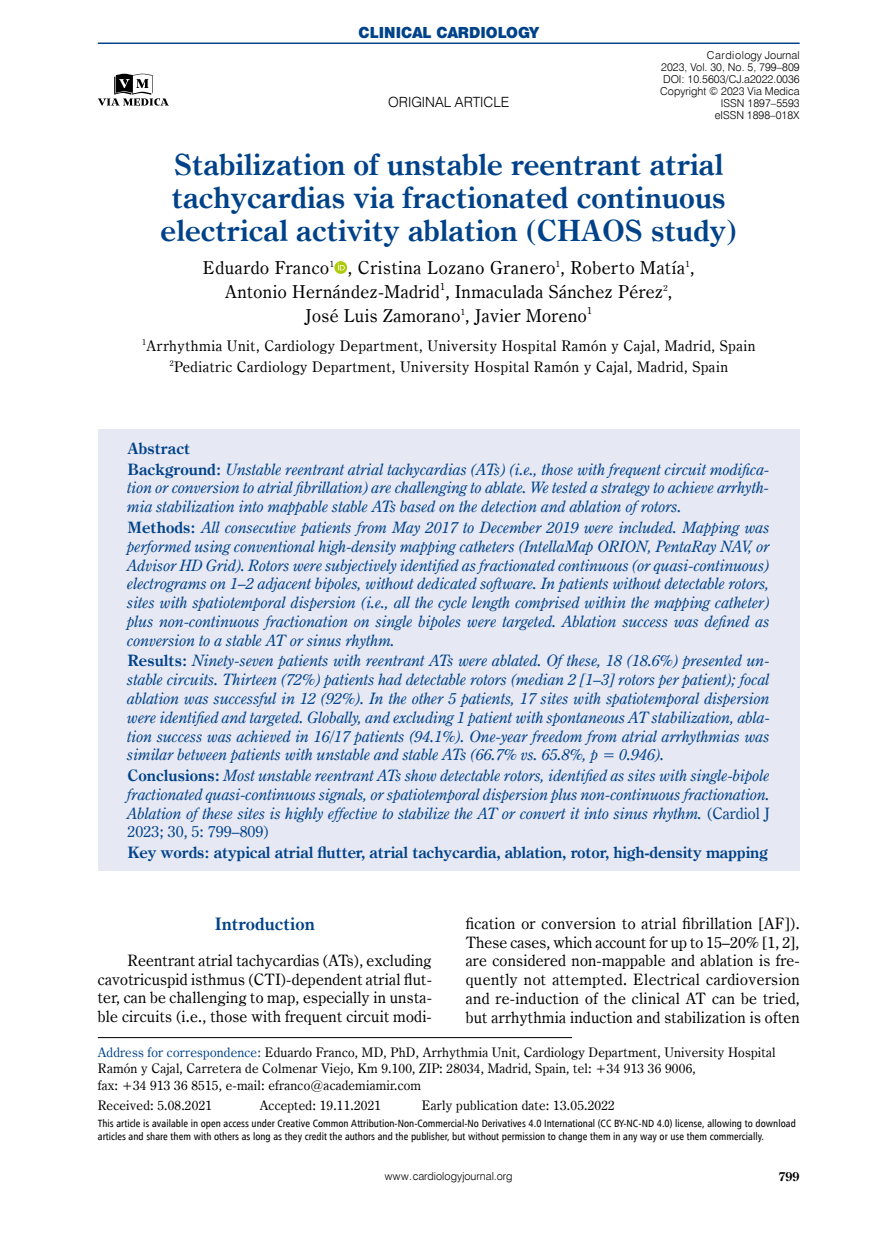
<style>
.page{position:relative;width:872px;height:1234px;background:#fff}
.page>*{position:absolute;margin:0;border:0;box-sizing:border-box;transform-origin:0 0}
.t1{font:700 29.4px/33px "Century Oldst EU";color:#004289;text-align:center}
.t2{font:17.85px/24px "Century Oldst EU";letter-spacing:.025em;color:#000;text-align:center}
.t3{font:700 17.25px "Century Oldst EU";color:#004289}
.t4{font:italic 15.75px/18.8px "Century Oldst EU";color:#004289;text-align:justify}
.t5{font:15.75px/18.8px "Century Oldst EU";letter-spacing:.015em;color:#000;text-align:justify}
.t6{font:700 15.75px "Century Oldst EU";letter-spacing:-.01em;color:#004289}
.t7{font:14.7px/21px "Century Oldst EU";letter-spacing:.035em;color:#000;text-align:center}
.t8{font:14.1px "Swis 721 Blk 2 EU";color:#004289}
.t9{font:14.1px "Swis 721 Lt EU";color:#000}
.t10{font:13.2px/16.5px "Century Oldst EU";letter-spacing:.015em;color:#000}
.t11{font:700 12.75px "Century Oldst EU";color:#000}
.t12{font:10.95px/12px "Swis 721 Lt EU";color:#000;text-align:right}
.t13{font:10.5px/12.8px "Humnst 777 Cn EU";color:#000}
.s1{font-weight:700;font-style:normal}
.s2{font-style:normal}
.s3{color:#004289}
</style>
<div class="page">
<hr style="left:98px;top:1037px;width:474px;height:1px;background:#000">
<svg style="left:98px;top:74px;width:71px;height:32px"></svg>
<hr style="left:98px;top:42px;width:701px;height:2px;background:#004289">
<svg style="left:334px;top:261px;width:13px;height:13px"></svg>
<svg style="left:338px;top:263px;width:7px;height:7px"></svg>
<div style="left:98px;top:429px;width:701px;height:442px;background:#e6e8f4"></div>
<p class="t8" style="left:358px;top:23px;width:182px">CLINICAL CARDIOLOGY</p>
<p class="t9" style="left:388px;top:93px;width:123px">ORIGINAL ARTICLE</p>
<p class="t12" style="left:660px;top:49px;width:141px">Cardiology Journal<br>2023, Vol. 30, No. 5, 799–809<br>DOI: 10.5603/CJ.a2022.0036<br>Copyright © 2023 Via Medica<br>ISSN 1897–5593<br>eISSN 1898–018X</p>
<h1 class="t1" style="left:160px;top:149px;width:578px">Stabilization of unstable reentrant atrial tachycardias via fractionated continuous electrical activity ablation (CHAOS study)</h1>
<p class="t2" style="left:203px;top:256px;width:493px">Eduardo Franco<sup>1</sup> , Cristina Lozano Granero<sup>1</sup>, Roberto Matía<sup>1</sup>,<br>Antonio Hernández-Madrid<sup>1</sup>, Inmaculada Sánchez Pérez<sup>2</sup>,<br>José Luis Zamorano<sup>1</sup>, Javier Moreno<sup>1</sup></p>
<p class="t7" style="left:142px;top:336px;width:615px"><sup>1</sup>Arrhythmia Unit, Cardiology Department, University Hospital Ramón y Cajal, Madrid, Spain<br><sup>2</sup>Pediatric Cardiology Department, University Hospital Ramón y Cajal, Madrid, Spain</p>
<p class="t4" style="left:128px;top:438px;width:644px;line-height:20.9px"><span class="s1">Abstract<br>Background:</span> Unstable reentrant atrial tachycardias (ATs) (i.e., those with frequent circuit modifica-</p>
<p class="t4" style="left:128px;top:478px;width:643px">tion or conversion to atrial fibrillation) are challenging to ablate. We tested a strategy to achieve arrhyth&shy;mia stabilization into mappable stable ATs based on the detection and ablation of rotors.</p>
<p class="t4" style="left:128px;top:518px;width:644px"><span class="s1">Methods:</span> All consecutive patients from May 2017 to December 2019 were included. Mapping was performed using conventional high-density mapping catheters (IntellaMap ORION, PentaRay NAV, or Advisor HD Grid). Rotors were subjectively identified as fractionated continuous (or quasi-continuous) electrograms on 1–2 adjacent bipoles, without dedicated software. In patients without detectable rotors, sites with spatiotemporal dispersion (i.e., all the cycle length comprised within the mapping catheter) plus non-continuous fractionation on single bipoles were targeted. Ablation success was defined as conversion to a stable AT or sinus rhythm.</p>
<p class="t4" style="left:128px;top:651px;width:644px"><span class="s1">Results:</span> Ninety-seven patients with reentrant ATs were ablated. Of these, 18 (18.6%) presented un&shy;stable circuits. Thirteen (72%) patients had detectable rotors (median 2 [1–3] rotors per patient); focal ablation was successful in 12 (92%). In the other 5 patients, 17 sites with spatiotemporal dispersion were identified and targeted. Globally, and excluding 1 patient with spontaneous AT stabilization, abla&shy;tion success was achieved in 16/17 patients (94.1%). One-year freedom from atrial arrhythmias was similar between patients with unstable and stable ATs (66.7% vs. 65.8%, p = 0.946).</p>
<p class="t4" style="left:128px;top:766px;width:644px"><span class="s1">Conclusions:</span> Most unstable reentrant ATs show detectable rotors, identified as sites with single-bipole fractionated quasi-continuous signals, or spatiotemporal dispersion plus non-continuous fractionation.<br>Ablation of these sites is highly effective to stabilize the AT or convert it into sinus rhythm. <span class="s2">(Cardiol J 2023; 30, 5: 799–809)</span></p>
<p class="t6" style="left:128px;top:842px;width:641px">Key words: atypical atrial flutter, atrial tachycardia, ablation, rotor, high-density mapping</p>
<p class="t3" style="left:215px;top:912px;width:102px">Introduction</p>
<p class="t5" style="left:98px;top:950px;width:336px;text-indent:30px">Reentrant atrial tachycardias (ATs), excluding cavotricuspid isthmus (CTI)-dependent atrial flut&shy;ter, can be challenging to map, especially in unsta&shy;ble circuits (i.e., those with frequent circuit modi-</p>
<p class="t5" style="left:466px;top:914px;width:335px">fication or conversion to atrial fibrillation [AF]).<br>These cases, which account for up to 15–20% [1, 2], are considered non-mappable and ablation is fre&shy;quently not attempted. Electrical cardioversion and re-induction of the clinical AT can be tried, but arrhythmia induction and stabilization is often</p>
<p class="t10" style="left:98px;top:1043px;width:679px"><span class="s3">Address for correspondence:</span> Eduardo Franco, MD, PhD, Arrhythmia Unit, Cardiology Department, University Hospital<br>Ramón y Cajal, Carretera de Colmenar Viejo, Km 9.100, ZIP: 28034, Madrid, Spain, tel: +34 913 36 9006,<br>fax: +34 913 36 8515, e-mail: efranco@academiamir.com</p>
<p class="t10" style="left:98px;top:1097px;width:116px">Received: 5.08.2021</p>
<p class="t10" style="left:260px;top:1097px;width:123px">Accepted: 19.11.2021</p>
<p class="t10" style="left:422px;top:1097px;width:194px">Early publication date: 13.05.2022</p>
<p class="t13" style="left:98px;top:1117px;width:699px">This article is available in open access under Creative Common Attribution-Non-Commercial-No Derivatives 4.0 International (CC BY-NC-ND 4.0) license, allowing to download articles and share them with others as long as they credit the authors and the publisher, but without permission to change them in any way or use them commercially.</p>
<p class="t12" style="left:385px;top:1170px;width:129px">www.cardiologyjournal.org</p>
<p class="t11" style="left:778px;top:1167px;width:23px">799</p>
</div>
